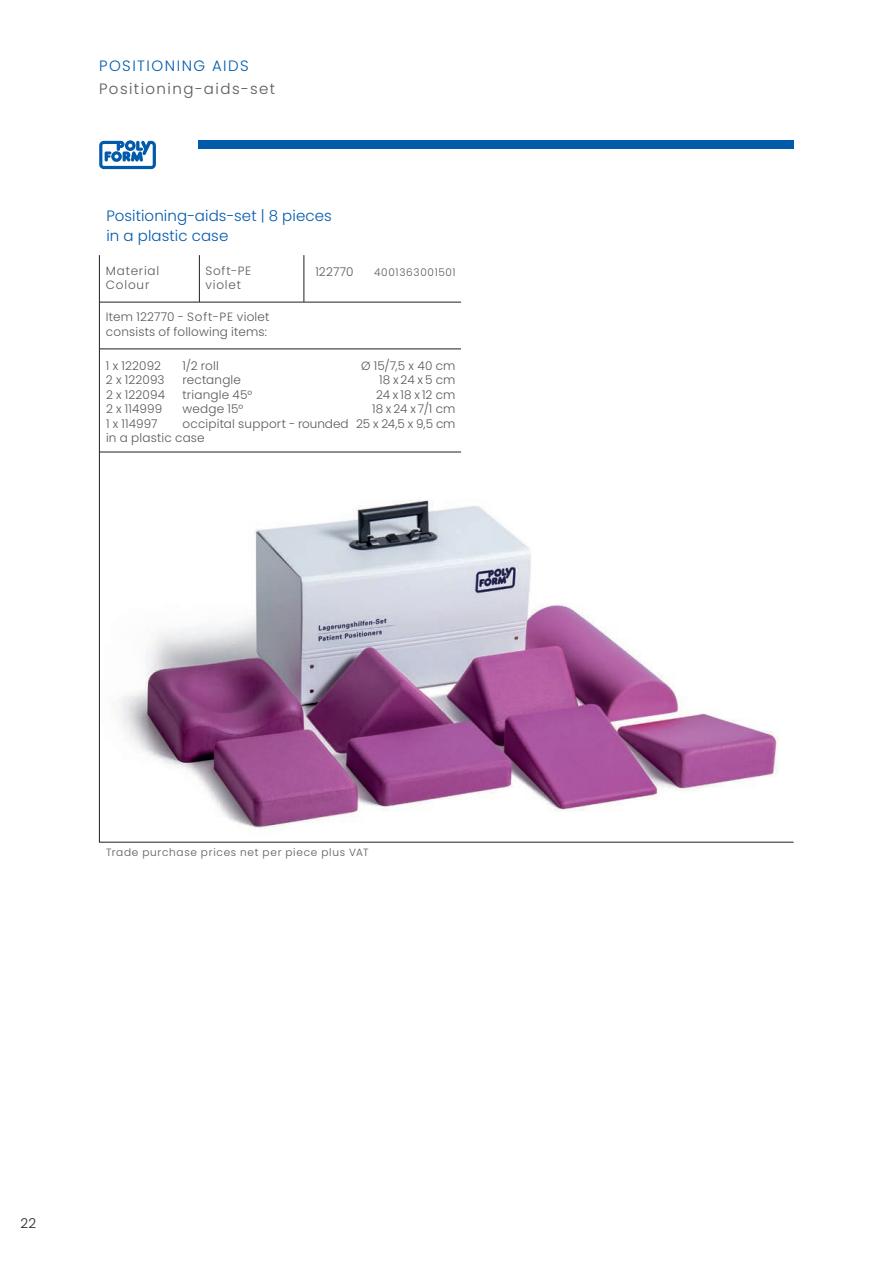
<style>
.page{position:relative;width:893px;height:1263px;background:#fff}
.page>*{position:absolute;margin:0;border:0;box-sizing:border-box;transform-origin:0 0}
.t1{font:300 15px/19.5px "Poppins";letter-spacing:.01em;color:#015aaa}
.t2{font:300 15px "Poppins";letter-spacing:.095em;color:#57585a}
.t3{font:300 15px "Poppins";letter-spacing:.1em;color:#015aaa}
.t4{font:300 13.5px "Poppins";color:#231f20}
.t5{font:300 12px/14.4px "Poppins";letter-spacing:.015em;color:#57585a}
.t6{font:300 12px/14.4px "Poppins";letter-spacing:.065em;color:#57585a}
.t7{font:300 10.5px "Poppins";letter-spacing:.07em;color:#57585a}
</style>
<div class="page">
<hr style="left:199px;top:255px;width:1px;height:47px;background:#231f20">
<hr style="left:304px;top:255px;width:1px;height:47px;background:#231f20">
<hr style="left:100px;top:302px;width:361px;height:1px;background:#231f20">
<hr style="left:99px;top:255px;width:1px;height:587px;background:#231f20">
<hr style="left:100px;top:349px;width:361px;height:1px;background:#231f20">
<hr style="left:100px;top:452px;width:361px;height:1px;background:#231f20">
<hr style="left:99px;top:842px;width:695px;height:1px;background:#231f20">
<img style="left:120px;top:500px;width:659px;height:329px">
<svg style="left:99px;top:140px;width:57px;height:29px"></svg>
<div style="left:198px;top:140px;width:596px;height:9px;background:#015aaa"></div>
<p class="t3" style="left:99px;top:57px;width:151px">POSITIONING AIDS</p>
<p class="t2" style="left:99px;top:80px;width:177px">Positioning-aids-set</p>
<p class="t1" style="left:106px;top:206px;width:227px">Positioning-aids-set | 8 pieces in a plastic case</p>
<p class="t6" style="left:106px;top:263px;width:55px">Material<br>Colour</p>
<p class="t6" style="left:206px;top:263px;width:47px">Soft-PE violet</p>
<p class="t5" style="left:315px;top:264px;width:40px">122770</p>
<p class="t7" style="left:374px;top:266px;width:83px">4001363001501</p>
<p class="t5" style="left:106px;top:310px;width:165px">Item 122770 - Soft-PE violet consists of following items:</p>
<p class="t5" style="left:106px;top:359px;width:57px">1 x 122092</p>
<p class="t5" style="left:183px;top:359px;width:38px">1/2 roll</p>
<p class="t5" style="left:361px;top:359px;width:96px">Ø 15/7,5 x 40 cm</p>
<p class="t5" style="left:106px;top:373px;width:60px">2 x 122093</p>
<p class="t5" style="left:183px;top:373px;width:60px">rectangle</p>
<p class="t5" style="left:379px;top:373px;width:78px">18 x 24 x 5 cm</p>
<p class="t5" style="left:106px;top:387px;width:61px">2 x 122094</p>
<p class="t5" style="left:183px;top:387px;width:71px">triangle 45°</p>
<p class="t5" style="left:376px;top:387px;width:81px">24 x 18 x 12 cm</p>
<p class="t5" style="left:106px;top:402px;width:58px">2 x 114999</p>
<p class="t5" style="left:183px;top:402px;width:62px">wedge 15°</p>
<p class="t5" style="left:372px;top:402px;width:85px">18 x 24 x 7/1 cm</p>
<p class="t5" style="left:106px;top:416px;width:53px">1 x 114997</p>
<p class="t5" style="left:106px;top:416px;width:351px;text-indent:77px">occipital support - rounded 25 x 24,5 x 9,5 cm in a plastic case</p>
<p class="t7" style="left:106px;top:847px;width:264px">Trade purchase prices net per piece plus VAT</p>
<p class="t4" style="left:21px;top:1215px;width:17px">22</p>
</div>
